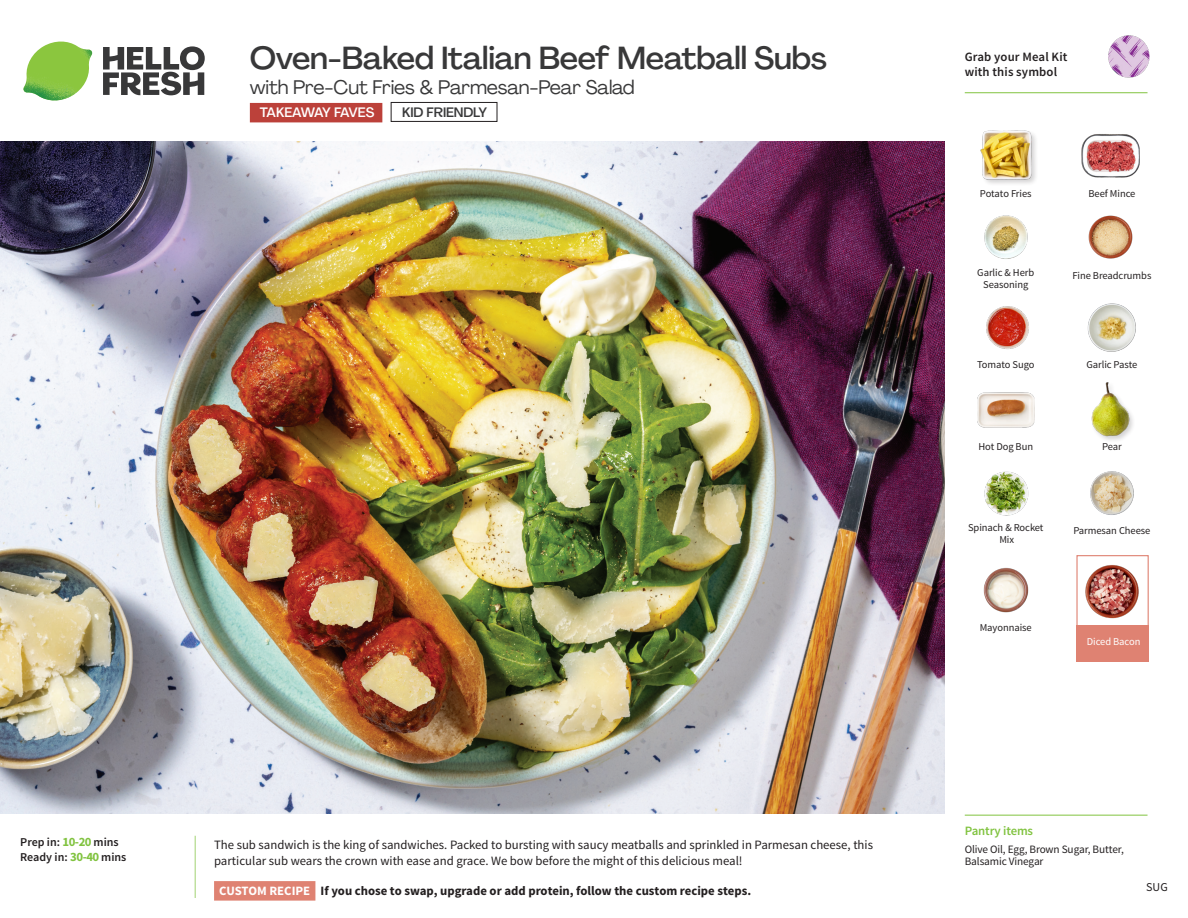
<style>
.page{position:relative;width:1188px;height:918px;background:#fff}
.page>*{position:absolute;margin:0;border:0;box-sizing:border-box;transform-origin:0 0}
._15_Titel_UK{font:500 31.5px "Agrandir";letter-spacing:-.01em;color:#383839}
._15_Titel_UK-2{font:19.5px "Agrandir";letter-spacing:-.01em;color:#383839}
.t1{font:500 13.5px "Agrandir";letter-spacing:-.075em;color:#fff}
.t2{font:500 13.5px "Agrandir";letter-spacing:-.01em;color:#383839}
.Step_6_Text_AU{font:12.75px/16.5px "Source Sans Pro";color:#231f20}
.Step_6_Text_AU-2{font:700 12.75px "Source Sans Pro";color:#231f20}
.t3{font:600 12.75px/15px "Source Sans Pro";letter-spacing:.01em;color:#231f20}
._04_Headers_Front{font:600 12.75px "Source Sans Pro";letter-spacing:-.01em;color:#81c340}
._04_Intro{font:600 12px "Source Sans Pro";color:#231f20}
.t4{font:12px "Source Sans Pro";color:#231f20}
._05_Pantry{font:11.25px/12px "Source Sans Pro";letter-spacing:-.01em;color:#231f20}
._18_FRONT_ingredient{font:10.5px/12px "Source Sans Pro";letter-spacing:-.005em;color:#231f20;text-align:center}
._18_FRONT_ingredient-2{font:10.5px "Source Sans Pro";letter-spacing:-.005em;color:#fff}
.s1{font-weight:700;font-size:12.75px;color:#81c340}
.s2{color:#fff}
</style>
<div class="page">
<svg style="left:103px;top:46px;width:102px;height:49px"></svg>
<img style="left:23px;top:42px;width:69px;height:59px">
<svg style="left:194px;top:835px;width:122px;height:66px"></svg>
<img style="left:0;top:142px;width:945px;height:672px">
<img style="left:1108px;top:36px;width:41px;height:41px">
<svg style="left:382px;top:107px;width:1px;height:14px"></svg>
<div style="left:250px;top:103px;width:132px;height:19px;background:#bc413a"></div>
<div style="left:391px;top:102px;width:106px;height:20px;border:1px solid #231f20"></div>
<img style="left:978px;top:392px;width:57px;height:36px">
<img style="left:1087px;top:303px;width:49px;height:49px">
<img style="left:986px;top:306px;width:43px;height:43px">
<img style="left:984px;top:471px;width:45px;height:45px">
<img style="left:983px;top:567px;width:46px;height:46px">
<img style="left:1088px;top:215px;width:45px;height:44px">
<img style="left:1082px;top:134px;width:57px;height:44px">
<img style="left:984px;top:215px;width:44px;height:44px">
<div style="left:980px;top:129px;width:58px;height:58px;background:#231f20;opacity:.2"></div>
<img style="left:980px;top:130px;width:51px;height:51px">
<div style="left:1091px;top:381px;width:45px;height:62px;background:#231f20;opacity:.2"></div>
<img style="left:1091px;top:381px;width:45px;height:57px">
<img style="left:1090px;top:471px;width:44px;height:44px">
<div style="left:1076px;top:555px;width:73px;height:72px;border:1px solid #df8272"></div>
<div style="left:1076px;top:625px;width:73px;height:37px;background:#df8272"></div>
<img style="left:1085px;top:565px;width:54px;height:54px">
<hr style="left:965px;top:815px;width:183px;height:1px;background:#81c340">
<hr style="left:965px;top:92px;width:183px;height:1px;background:#81c340">
<p class="_15_Titel_UK" style="left:250px;top:39px;width:579px">Oven-Baked Italian Beef Meatball Subs</p>
<p class="_15_Titel_UK-2" style="left:250px;top:75px;width:386px">with Pre-Cut Fries &amp; Parmesan-Pear Salad</p>
<p class="t1" style="left:260px;top:104px;width:116px">TAKEAWAY FAVES</p>
<p class="t2" style="left:402px;top:104px;width:86px">KID FRIENDLY</p>
<p class="_04_Intro" style="left:20px;top:835px;width:100px">Prep in: <span class="s1">10-20</span> mins</p>
<p class="_04_Intro" style="left:20px;top:850px;width:108px">Ready in: <span class="s1">30-40</span> mins</p>
<p class="Step_6_Text_AU" style="left:214px;top:837px;width:660px">The sub sandwich is the king of sandwiches. Packed to bursting with saucy meatballs and sprinkled in Parmesan cheese, this particular sub wears the crown with ease and grace. We bow before the might of this delicious meal!</p>
<p class="Step_6_Text_AU-2" style="left:219px;top:882px;width:533px"><span class="s2">CUSTOM RECIPE</span> If you chose to swap, upgrade or add protein, follow the custom recipe steps.</p>
<p class="t3" style="left:965px;top:50px;width:104px">Grab your Meal Kit with this symbol</p>
<p class="_18_FRONT_ingredient" style="left:980px;top:188px;width:53px">Potato Fries</p>
<p class="_18_FRONT_ingredient" style="left:1088px;top:188px;width:48px">Beef Mince</p>
<p class="_18_FRONT_ingredient" style="left:977px;top:267px;width:58px">Garlic &amp; Herb<br>Seasoning</p>
<p class="_18_FRONT_ingredient" style="left:1072px;top:270px;width:81px">Fine Breadcrumbs</p>
<p class="_18_FRONT_ingredient" style="left:977px;top:358px;width:59px">Tomato Sugo</p>
<p class="_18_FRONT_ingredient" style="left:1086px;top:358px;width:53px">Garlic Paste</p>
<p class="_18_FRONT_ingredient" style="left:978px;top:441px;width:56px">Hot Dog Bun</p>
<p class="_18_FRONT_ingredient" style="left:1102px;top:441px;width:21px">Pear</p>
<p class="_18_FRONT_ingredient" style="left:968px;top:522px;width:77px">Spinach &amp; Rocket</p>
<p class="_18_FRONT_ingredient" style="left:1073px;top:524px;width:79px">Parmesan Cheese</p>
<p class="_18_FRONT_ingredient" style="left:999px;top:534px;width:16px">Mix</p>
<p class="_18_FRONT_ingredient" style="left:980px;top:622px;width:54px">Mayonnaise</p>
<p class="_18_FRONT_ingredient-2" style="left:1087px;top:635px;width:55px">Diced Bacon</p>
<p class="_04_Headers_Front" style="left:965px;top:822px;width:70px">Pantry items</p>
<p class="_05_Pantry" style="left:965px;top:844px;width:161px">Olive Oil, Egg, Brown Sugar, Butter,<br>Balsamic Vinegar</p>
<p class="t4" style="left:1146px;top:879px;width:23px">SUG</p>
</div>
